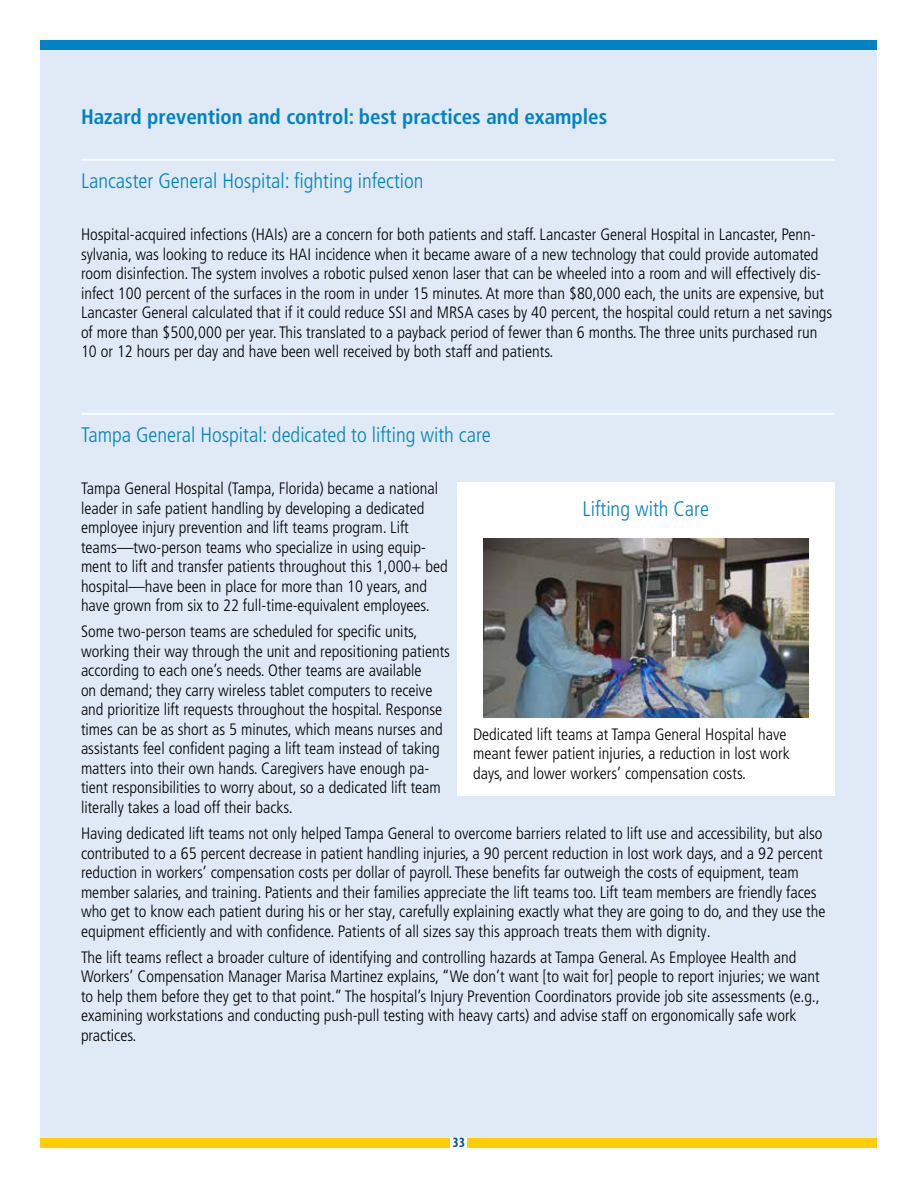
<style>
.page{position:relative;width:918px;height:1188px;background:#fff}
.page>*{position:absolute;margin:0;border:0;box-sizing:border-box;transform-origin:0 0}
.Case_Title{font:300 condensed 21px "Frutiger LT Pro";color:#0082c4}
.Body_Subhead{font:700 condensed 21px "Frutiger LT Pro";color:#0082c4}
._2nd_subhead{font:300 condensed 21px "Frutiger LT Pro";color:#0082c4}
.Regular_body_text{font:300 condensed 16.5px/19.5px "Frutiger LT Pro";color:#000}
.t1{font:700 condensed 14.25px "Myriad Pro";color:#00539b}
</style>
<div class="page">
<div style="left:40px;top:50px;width:838px;height:1088px;background:#dfeaf6"></div>
<div style="left:40px;top:40px;width:838px;height:10px;background:#0082c4"></div>
<div style="left:40px;top:1138px;width:838px;height:10px;background:#ffcd05"></div>
<div style="left:451px;top:1138px;width:16px;height:10px;background:#fff"></div>
<hr style="left:81px;top:159px;width:754px;height:2px;background:#fff">
<hr style="left:81px;top:413px;width:754px;height:2px;background:#fff">
<div style="left:457px;top:483px;width:378px;height:313px;background:#fff"></div>
<img style="left:483px;top:538px;width:325px;height:180px">
<p class="Body_Subhead" style="left:81px;top:104px;width:528px">Hazard prevention and control: best practices and examples</p>
<p class="Case_Title" style="left:81px;top:168px;width:344px">Lancaster General Hospital: fighting infection</p>
<p class="Regular_body_text" style="left:81px;top:225px;width:753px">Hospital-acquired infections (HAIs) are a concern for both patients and staff. Lancaster General Hospital in Lancaster, Penn&shy;sylvania, was looking to reduce its HAI incidence when it became aware of a new technology that could provide automated room disinfection. The system involves a robotic pulsed xenon laser that can be wheeled into a room and will effectively dis&shy;infect 100 percent of the surfaces in the room in under 15 minutes. At more than $80,000 each, the units are expensive, but Lancaster General calculated that if it could reduce SSI and MRSA cases by 40 percent, the hospital could return a net savings of more than $500,000 per year. This translated to a payback period of fewer than 6 months. The three units purchased run 10 or 12 hours per day and have been well received by both staff and patients.</p>
<p class="Case_Title" style="left:81px;top:422px;width:411px">Tampa General Hospital: dedicated to lifting with care</p>
<p class="Regular_body_text" style="left:81px;top:479px;width:368px">Tampa General Hospital (Tampa, Florida) became a national leader in safe patient handling by developing a dedicated employee injury prevention and lift teams program. Lift teams—two-person teams who specialize in using equip&shy;ment to lift and transfer patients throughout this 1,000+ bed hospital—have been in place for more than 10 years, and have grown from six to 22 full-time-equivalent employees.</p>
<p class="Regular_body_text" style="left:81px;top:622px;width:371px">Some two-person teams are scheduled for specific units, working their way through the unit and repositioning patients according to each one’s needs. Other teams are available<br>on demand; they carry wireless tablet computers to receive and prioritize lift requests throughout the hospital. Response times can be as short as 5 minutes, which means nurses and assistants feel confident paging a lift team instead of taking matters into their own hands. Caregivers have enough pa&shy;tient responsibilities to worry about, so a dedicated lift team literally takes a load off their backs.</p>
<p class="Regular_body_text" style="left:81px;top:824px;width:746px">Having dedicated lift teams not only helped Tampa General to overcome barriers related to lift use and accessibility, but also contributed to a 65 percent decrease in patient handling injuries, a 90 percent reduction in lost work days, and a 92 percent reduction in workers’ compensation costs per dollar of payroll. These benefits far outweigh the costs of equipment, team member salaries, and training. Patients and their families appreciate the lift teams too. Lift team members are friendly faces who get to know each patient during his or her stay, carefully explaining exactly what they are going to do, and they use the equipment efficiently and with confidence. Patients of all sizes say this approach treats them with dignity.</p>
<p class="Regular_body_text" style="left:81px;top:948px;width:740px">The lift teams reflect a broader culture of identifying and controlling hazards at Tampa General. As Employee Health and Workers’ Compensation Manager Marisa Martinez explains, “We don’t want [to wait for] people to report injuries; we want to help them before they get to that point.” The hospital’s Injury Prevention Coordinators provide job site assessments (e.g., examining workstations and conducting push-pull testing with heavy carts) and advise staff on ergonomically safe work practices.</p>
<p class="_2nd_subhead" style="left:583px;top:497px;width:128px">Lifting with Care</p>
<p class="Regular_body_text" style="left:473px;top:725px;width:318px">Dedicated lift teams at Tampa General Hospital have meant fewer patient injuries, a reduction in lost work days, and lower workers’ compensation costs.</p>
<p class="t1" style="left:453px;top:1134px;width:14px">33</p>
</div>
